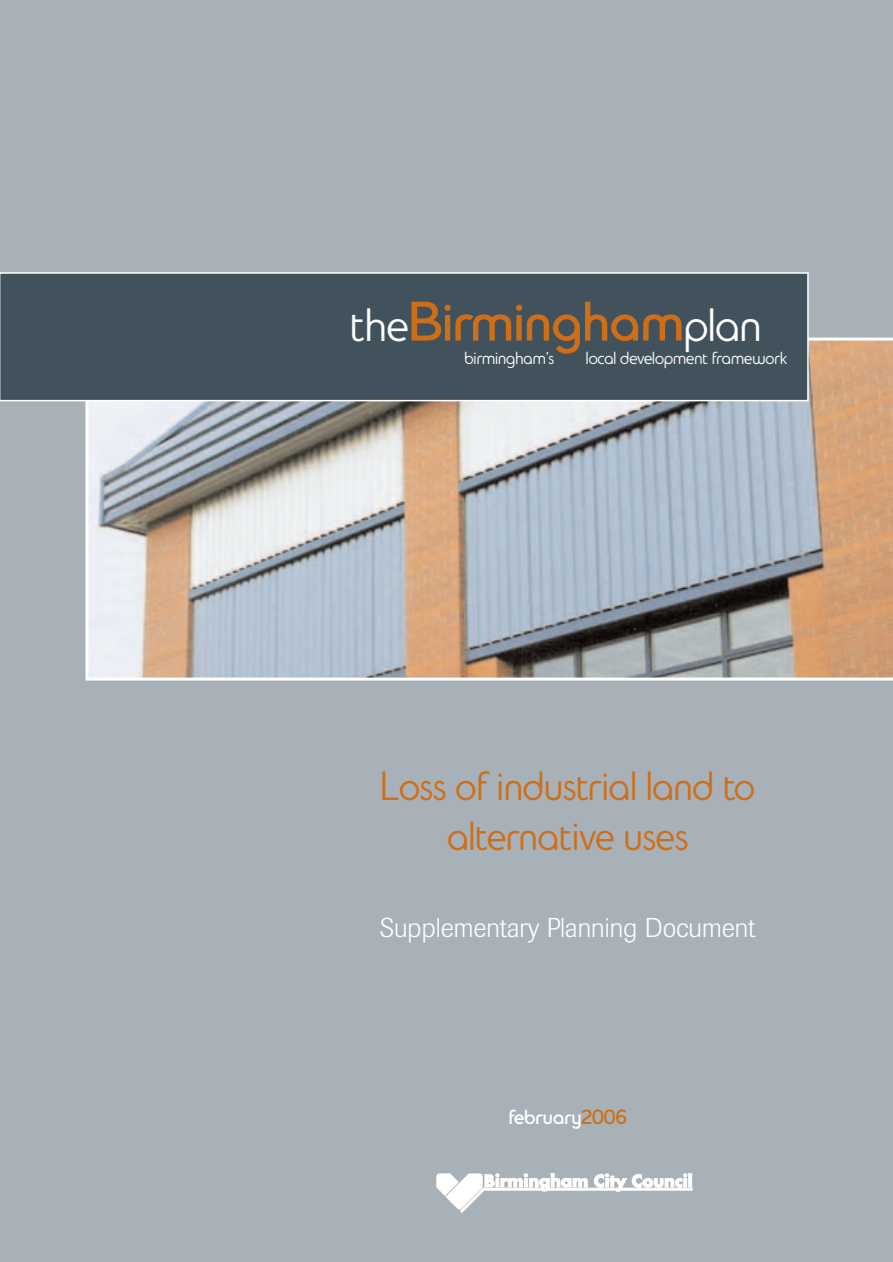
<style>
.page{position:relative;width:893px;height:1262px;background:#fff}
.page>*{position:absolute;margin:0;border:0;box-sizing:border-box;transform-origin:0 0}
.t1{font:700 57px "Birmingham";color:#ce6e18}
.t2{font:42px/50.4px "Birmingham";color:#ce6e18;text-align:center}
.t3{font:300 27px "Imago";color:#fff}
.t4{font:700 21px "Birmingham";color:#fff}
.t5{font:18px "Birmingham";color:#fff}
.s1{font-weight:400;font-size:48px;color:#fff}
.s2{color:#ce6e18}
</style>
<div class="page">
<div style="left:0;top:0;width:892px;height:1262px;background:#a8b1b7"></div>
<svg style="left:85px;top:337px;width:807px;height:343px;background:#b6b2af"></svg>
<div style="left:0;top:272px;width:808px;height:129px;background:#41525c"></div>
<svg style="left:436px;top:1173px;width:256px;height:39px"></svg>
<div style="left:688px;top:1173px;width:3px;height:14px;background:#fff;border:1px solid #fff"></div>
<h1 class="t1" style="left:350px;top:301px;width:412px"><span class="s1">the</span>Birmingham<span class="s1">plan</span></h1>
<p class="t5" style="left:464px;top:352px;width:91px">birmingham’s</p>
<p class="t5" style="left:586px;top:352px;width:203px">local development framework</p>
<h2 class="t2" style="left:380px;top:764px;width:376px">Loss of industrial land to alternative uses</h2>
<h3 class="t3" style="left:380px;top:918px;width:377px">Supplementary Planning Document</h3>
<p class="t4" style="left:509px;top:1109px;width:119px">february<span class="s2">2006</span></p>
</div>
